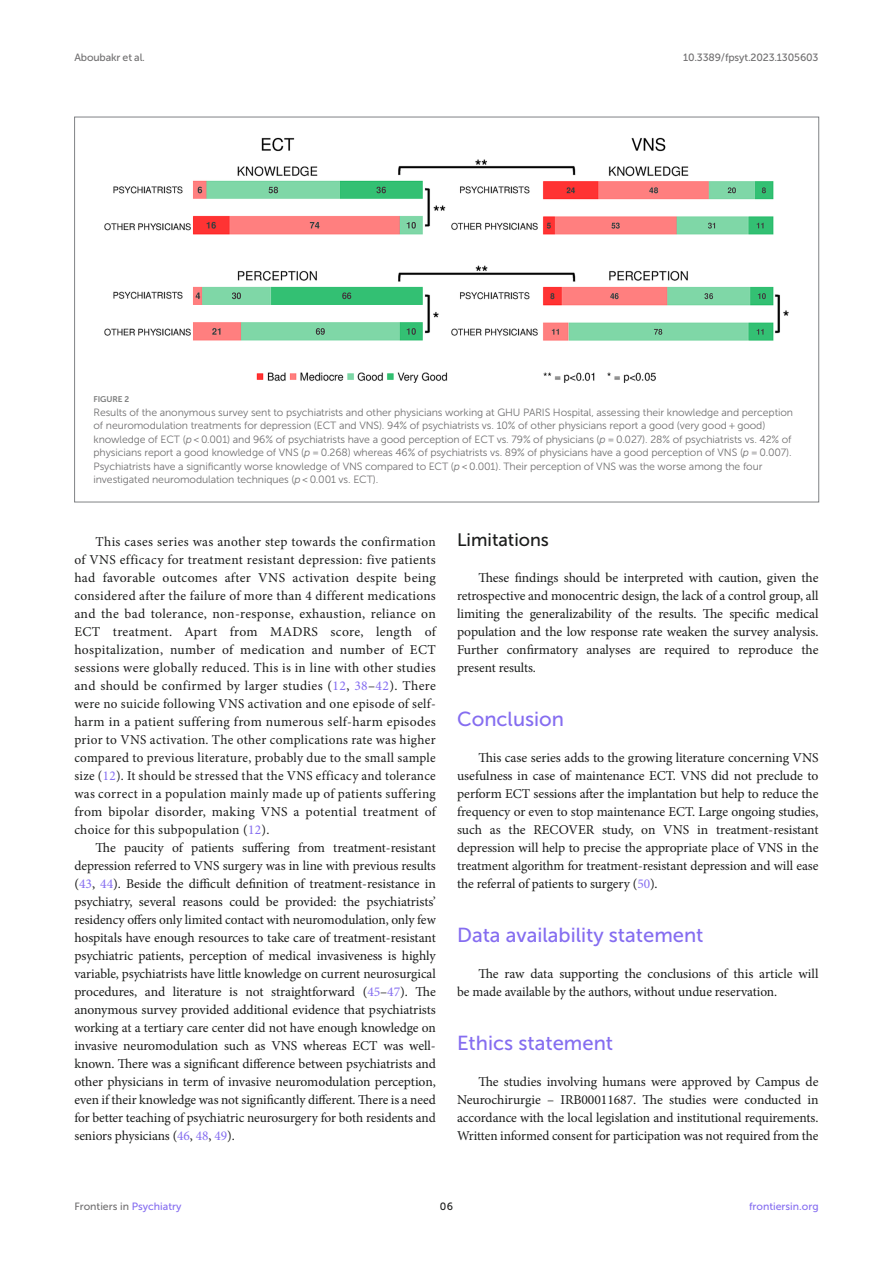
<style>
.page{position:relative;width:893px;height:1263px;background:#fff}
.page>*{position:absolute;margin:0;border:0;box-sizing:border-box;transform-origin:0 0}
.HEAD_1{font:20.25px "Museo Sans 500";color:#856df0}
.HEAD_2{font:18px "Museo Sans 500";color:#1b1c1b}
.TEXT{font:13.5px/18px "Minion Pro";letter-spacing:.005em;color:#1b1c1b;text-align:justify}
.TEXT_FLUSH{font:13.5px/18px "Minion Pro";letter-spacing:-.005em;color:#1b1c1b;text-align:justify}
.FIG_LEG{font:10.5px/13.5px "Museo Sans 300";letter-spacing:-.01em;color:#706f70}
.t1{font:10.5px "Museo Sans 500";letter-spacing:-.015em;color:#706f70}
.t2{font:10.5px "Museo Sans 500";color:#856df0}
.t3{font:10.5px "Museo Sans 500";color:#1b1c1b}
.FIG_HD{font:8.25px "Museo Sans 700";letter-spacing:-.01em;color:#7e7f7f}
.s1{font-style:italic}
.s2{color:#856df0}
</style>
<div class="page">
<img style="left:104px;top:137px;width:685px;height:246px">
<p class="t1" style="left:74px;top:51px;width:72px">Aboubakr et al.</p>
<p class="t1" style="left:683px;top:51px;width:137px">10.3389/fpsyt.2023.1305603</p>
<p class="FIG_HD" style="left:94px;top:395px;width:37px">FIGURE 2</p>
<p class="FIG_LEG" style="left:94px;top:405px;width:701px">Results of the anonymous survey sent to psychiatrists and other physicians working at GHU PARIS Hospital, assessing their knowledge and perception of neuromodulation treatments for depression (ECT and VNS). 94% of psychiatrists vs. 10% of other physicians report a good (very good + good) knowledge of ECT (<span class="s1">p</span> &lt; 0.001) and 96% of psychiatrists have a good perception of ECT vs. 79% of physicians (<span class="s1">p</span> = 0.027). 28% of psychiatrists vs. 42% of physicians report a good knowledge of VNS (<span class="s1">p</span> = 0.268) whereas 46% of psychiatrists vs. 89% of physicians have a good perception of VNS (<span class="s1">p</span> = 0.007).<br>Psychiatrists have a significantly worse knowledge of VNS compared to ECT (<span class="s1">p</span> &lt; 0.001). Their perception of VNS was the worse among the four investigated neuromodulation techniques (<span class="s1">p</span> &lt; 0.001 vs. ECT).</p>
<p class="TEXT" style="left:74px;top:533px;width:363px;text-indent:21px">This cases series was another step towards the confirmation of VNS efficacy for treatment resistant depression: five patients had favorable outcomes after VNS activation despite being considered after the failure of more than 4 different medications and the bad tolerance, non-response, exhaustion, reliance on ECT treatment. Apart from MADRS score, length of hospitalization, number of medication and number of ECT sessions were globally reduced. This is in line with other studies and should be confirmed by larger studies (<span class="s2">12</span>, <span class="s2">38</span>–<span class="s2">42</span>). There were no suicide following VNS activation and one episode of self&shy;harm in a patient suffering from numerous self-harm episodes prior to VNS activation. The other complications rate was higher compared to previous literature, probably due to the small sample size (<span class="s2">12</span>). It should be stressed that the VNS efficacy and tolerance was correct in a population mainly made up of patients suffering from bipolar disorder, making VNS a potential treatment of choice for this subpopulation (<span class="s2">12</span>).</p>
<p class="TEXT" style="left:74px;top:839px;width:363px;text-indent:21px">The paucity of patients suffering from treatment-resistant depression referred to VNS surgery was in line with previous results (<span class="s2">43</span>, <span class="s2">44</span>). Beside the difficult definition of treatment-resistance in psychiatry, several reasons could be provided: the psychiatrists’ residency offers only limited contact with neuromodulation, only few hospitals have enough resources to take care of treatment-resistant psychiatric patients, perception of medical invasiveness is highly variable, psychiatrists have little knowledge on current neurosurgical procedures, and literature is not straightforward (<span class="s2">45</span>–<span class="s2">47</span>). The anonymous survey provided additional evidence that psychiatrists working at a tertiary care center did not have enough knowledge on invasive neuromodulation such as VNS whereas ECT was well&shy;known. There was a significant difference between psychiatrists and other physicians in term of invasive neuromodulation perception, even if their knowledge was not significantly different. There is a need for better teaching of psychiatric neurosurgery for both residents and seniors physicians (<span class="s2">46</span>, <span class="s2">48</span>, <span class="s2">49</span>).</p>
<p class="HEAD_2" style="left:457px;top:530px;width:93px">Limitations</p>
<p class="TEXT_FLUSH" style="left:457px;top:569px;width:363px;text-indent:21px">These findings should be interpreted with caution, given the retrospective and monocentric design, the lack of a control group, all limiting the generalizability of the results. The specific medical population and the low response rate weaken the survey analysis.<br>Further confirmatory analyses are required to reproduce the present results.</p>
<p class="HEAD_1" style="left:457px;top:708px;width:108px">Conclusion</p>
<p class="TEXT_FLUSH" style="left:457px;top:749px;width:363px;text-indent:21px">This case series adds to the growing literature concerning VNS usefulness in case of maintenance ECT. VNS did not preclude to perform ECT sessions after the implantation but help to reduce the frequency or even to stop maintenance ECT. Large ongoing studies, such as the RECOVER study, on VNS in treatment-resistant depression will help to precise the appropriate place of VNS in the treatment algorithm for treatment-resistant depression and will ease the referral of patients to surgery (<span class="s2">50</span>).</p>
<p class="HEAD_1" style="left:457px;top:924px;width:248px">Data availability statement</p>
<p class="TEXT_FLUSH" style="left:457px;top:965px;width:363px;text-indent:21px">The raw data supporting the conclusions of this article will be made available by the authors, without undue reservation.</p>
<p class="HEAD_1" style="left:457px;top:1032px;width:158px">Ethics statement</p>
<p class="TEXT_FLUSH" style="left:457px;top:1073px;width:363px;text-indent:21px">The studies involving humans were approved by Campus de Neurochirurgie – IRB00011687. The studies were conducted in accordance with the local legislation and institutional requirements.<br>Written informed consent for participation was not required from the</p>
<p class="t1" style="left:74px;top:1200px;width:109px">Frontiers in <span class="s2">Psychiatry</span></p>
<p class="t3" style="left:440px;top:1200px;width:15px">06</p>
<p class="t2" style="left:749px;top:1200px;width:71px">frontiersin.org</p>
</div>
